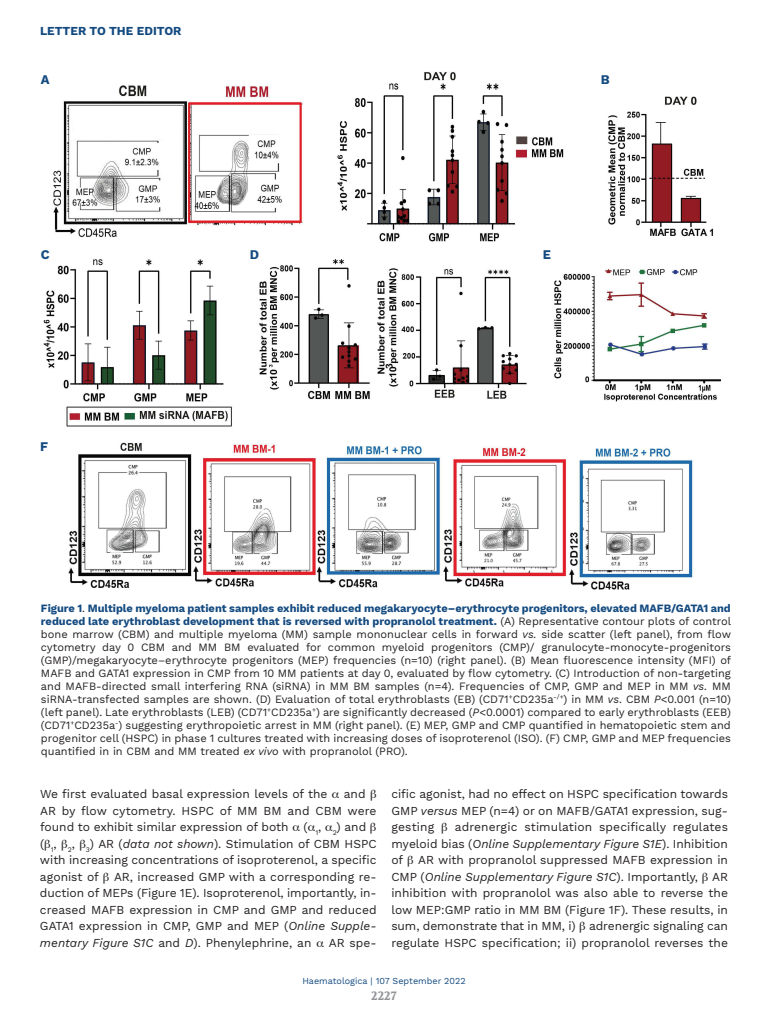
<style>
.page{position:relative;width:768px;height:1024px;background:#fff}
.page>*{position:absolute;margin:0;border:0;box-sizing:border-box;transform-origin:0 0}
.t1{font:700 13px "Work Sans";color:#134a80}
.t2{font:12px/16.5px "Work Sans";color:#231f20;text-align:justify}
.t3{font:700 12px "Work Sans";color:#134a80}
.t4{font:700 12px "Volkhov";color:#939598}
.t5{font:11px/13px "Work Sans";color:#231f20;text-align:justify}
.t6{font:9px "Work Sans";color:#134a80}
.s1{font-weight:700;color:#134a80}
.s2{font-style:italic}
</style>
<div class="page">
<img style="left:43px;top:72px;width:678px;height:518px">
<p class="t3" style="left:40px;top:24px;width:143px">LETTER TO THE EDITOR</p>
<p class="t1" style="left:41px;top:71px;width:10px">A</p>
<p class="t1" style="left:601px;top:71px;width:10px">B</p>
<p class="t1" style="left:41px;top:247px;width:10px">C</p>
<p class="t1" style="left:250px;top:247px;width:11px">D</p>
<p class="t1" style="left:543px;top:247px;width:10px">E</p>
<p class="t1" style="left:40px;top:439px;width:9px">F</p>
<p class="t5" style="left:41px;top:601px;width:692px"><span class="s1">Figure 1</span>. <span class="s1">Multiple myeloma patient samples exhibit reduced megakaryocyte–erythrocyte progenitors, elevated MAFB/GATA1 and reduced late erythroblast development that is reversed with propranolol treatment.</span> (A) Representative contour plots of control bone marrow (CBM) and multiple myeloma (MM) sample mononuclear cells in forward <span class="s2">vs.</span> side scatter (left panel), from flow cytometry day 0 CBM and MM BM evaluated for common myeloid progenitors (CMP)/ granulocyte-monocyte-progenitors (GMP)/megakaryocyte–erythrocyte progenitors (MEP) frequencies (n=10) (right panel). (B) Mean fluorescence intensity (MFI) of MAFB and GATA1 expression in CMP from 10 MM patients at day 0, evaluated by flow cytometry. (C) Introduction of non-targeting and MAFB-directed small interfering RNA (siRNA) in MM BM samples (n=4). Frequencies of CMP, GMP and MEP in MM <span class="s2">vs.</span> MM siRNA-transfected samples are shown. (D) Evaluation of total erythroblasts (EB) (CD71<sup>+</sup>CD235a<sup>-/+</sup>) in MM <span class="s2">vs</span>. CBM <span class="s2">P</span>&lt;0.001 (n=10) (left panel). Late erythroblasts (LEB) (CD71<sup>+</sup>CD235a<sup>+</sup>) are significantly decreased (<span class="s2">P</span>&lt;0.0001) compared to early erythroblasts (EEB) (CD71<sup>+</sup>CD235a<sup>-</sup>) suggesting erythropoietic arrest in MM (right panel). (E) MEP, GMP and CMP quantified in hematopoietic stem and progenitor cell (HSPC) in phase 1 cultures treated with increasing doses of isoproterenol (ISO). (F) CMP, GMP and MEP frequencies quantified in in CBM and MM treated <span class="s2">ex vivo</span> with propranolol (PRO).</p>
<p class="t2" style="left:40px;top:786px;width:289px">We first evaluated basal expression levels of the</p>
<p class="t2" style="left:391px;top:786px;width:338px">cific agonist, had no effect on HSPC specification towards GMP <span class="s2">versus</span> MEP (n=4) or on MAFB/GATA1 expression, sug&shy;gesting</p>
<p class="t2" style="left:40px;top:786px;width:338px;text-align:left;text-indent:304px">and AR by flow cytometry. HSPC of MM BM and CBM were found to exhibit similar expression of both ( <sub>1</sub>, <sub>2</sub>) and<br>( <sub>1</sub>, <sub>2</sub>, <sub>3</sub>) AR (<span class="s2">data not shown</span>). Stimulation of CBM HSPC with increasing concentrations of isoproterenol, a specific agonist of</p>
<p class="t2" style="left:391px;top:819px;width:338px;text-indent:63px">adrenergic stimulation specifically regulates myeloid bias (<span class="s2">Online Supplementary Figure S1E</span>). Inhibition of AR with propranolol suppressed MAFB expression in CMP (<span class="s2">Online Supplementary Figure S1C</span>). Importantly, AR inhibition with propranolol was also able to reverse the low MEP:GMP ratio in MM BM (Figure 1F). These results, in sum, demonstrate that in MM, i) adrenergic signaling can regulate HSPC specification; ii) propranolol reverses the</p>
<p class="t6" style="left:302px;top:976px;width:165px">Haematologica | 107 September 2022</p>
<p class="t4" style="left:371px;top:988px;width:27px">2227</p>
<p class="t2" style="left:40px;top:869px;width:338px;text-indent:74px">AR, increased GMP with a corresponding re&shy;duction of MEPs (Figure 1E). Isoproterenol, importantly, in&shy;creased MAFB expression in CMP and GMP and reduced GATA1 expression in CMP, GMP and MEP (<span class="s2">Online Supple&shy;mentary Figure S1C</span> and <span class="s2">D</span>). Phenylephrine, an</p>
<p class="t2" style="left:329px;top:935px;width:49px">AR spe-</p>
</div>
